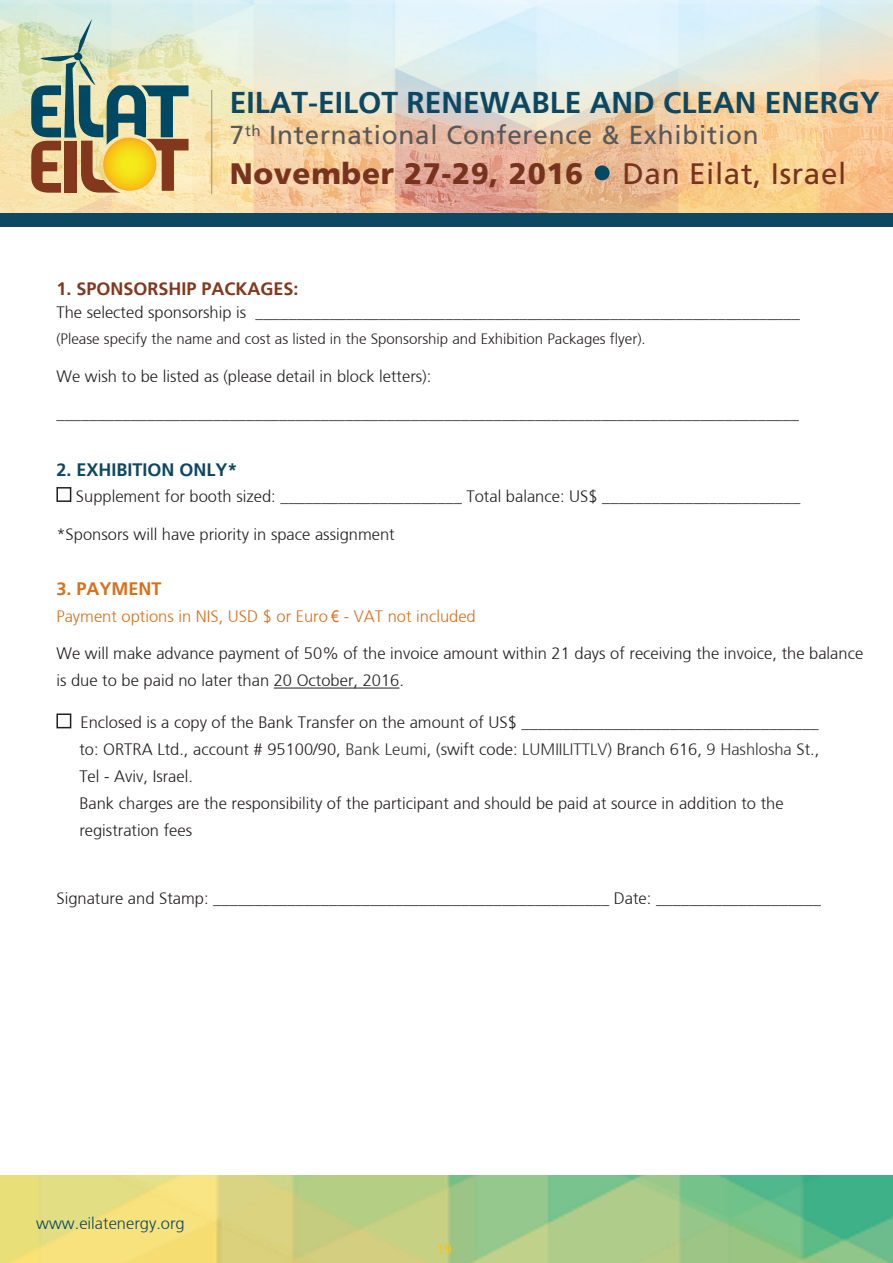
<style>
.page{position:relative;width:893px;height:1263px;background:#fff}
.page>*{position:absolute;margin:0;border:0;box-sizing:border-box;transform-origin:0 0}
.t1{font:700 30px "Frutiger";color:#0c4861}
.t2{font:900 29.7px "Frutiger";letter-spacing:.02em;color:#78331f}
.t3{font:29.7px "Frutiger";letter-spacing:.02em;color:#78331f}
.t4{font:25.95px "Frutiger";letter-spacing:.03em;color:#57585a}
.t5{font:700 18px "Frutiger";color:#83381e}
.t6{font:700 18px "Frutiger";color:#0c4861}
.t7{font:700 18px "Frutiger";color:#d96f1a}
.Body_Text_2{font:300 16.5px/27px "Frutiger";color:#231f20}
.List_Paragraph{font:300 16.5px/27px "Frutiger";color:#231f20}
.Body_Text{font:300 16.5px "Frutiger";color:#231f20}
.t8{font:300 16.5px "Frutiger";color:#d96f1a}
.t9{font:300 16.5px "Frutiger";color:#0c4861}
.Body_Text-2{font:300 15px "Frutiger";color:#231f20}
.t10{font:13.5px "Frutiger";color:#fec40e}
.s1{font-family:"Arial Narrow";font-weight:400}
.s2{color:#333}
</style>
<div class="page">
<img style="left:0;top:1175px;width:893px;height:88px">
<img style="left:0;top:0;width:893px;height:213px">
<hr style="left:211px;top:90px;width:1px;height:104px;background:#939598">
<div style="left:595px;top:165px;width:15px;height:15px;background:#004964;border-radius:50%"></div>
<div style="left:0;top:213px;width:893px;height:13px;background:#0c4861"></div>
<svg style="left:31px;top:18px;width:158px;height:175px;background:#b2b38c"></svg>
<hr style="left:274px;top:688px;width:125px;height:1px;background:#231f20">
<div style="left:56px;top:487px;width:15px;height:15px;border:2px solid #231f20"></div>
<div style="left:56px;top:713px;width:15px;height:15px;border:2px solid #231f20"></div>
<h1 class="t1" style="left:230px;top:85px;width:652px">EILAT-EILOT RENEWABLE AND CLEAN ENERGY</h1>
<h3 class="t4" style="left:230px;top:120px;width:530px">7<sup>th</sup> International Conference &amp; Exhibition</h3>
<h2 class="t2" style="left:230px;top:155px;width:355px">November 27-29, 2016</h2>
<h2 class="t3" style="left:623px;top:156px;width:225px">Dan Eilat, Israel</h2>
<p class="t5" style="left:56px;top:278px;width:244px">1. SPONSORSHIP PACKAGES:</p>
<p class="Body_Text" style="left:56px;top:303px;width:745px">The selected sponsorship is __________________________________________________________________</p>
<p class="Body_Text-2" style="left:56px;top:330px;width:591px">(Please specify the name and cost as listed in the Sponsorship and Exhibition Packages flyer).</p>
<p class="Body_Text" style="left:56px;top:367px;width:376px">We wish to be listed as (please detail in block letters):</p>
<p class="Body_Text" style="left:56px;top:404px;width:744px">__________________________________________________________________________________________</p>
<p class="t6" style="left:56px;top:460px;width:183px">2. EXHIBITION ONLY*</p>
<p class="Body_Text_2" style="left:76px;top:483px;width:726px">Supplement for booth sized: ______________________ Total balance: US$ ________________________</p>
<p class="Body_Text_2" style="left:56px;top:521px;width:340px">*Sponsors will have priority in space assignment</p>
<p class="t7" style="left:56px;top:578px;width:107px">3. PAYMENT</p>
<p class="t8" style="left:56px;top:607px;width:421px">Payment options in NIS, USD $ or Euro <span class="s1">€</span> - VAT not included</p>
<p class="Body_Text_2" style="left:56px;top:640px;width:808px">We will make advance payment of 50% of the invoice amount within 21 days of receiving the invoice, the balance is due to be paid no later than 20 October, 2016.</p>
<p class="List_Paragraph" style="left:81px;top:709px;width:740px">Enclosed is a copy of the Bank Transfer on the amount of US$ ____________________________________</p>
<p class="List_Paragraph" style="left:79px;top:736px;width:741px">to: ORTRA Ltd., account # 95100/90, <span class="s2">Bank Leumi</span>, (swift code: <span class="s2">LUMIILITTLV</span>) Branch 616, <span class="s2">9 Hashlosha</span> St.,</p>
<p class="List_Paragraph" style="left:79px;top:763px;width:706px">Tel - Aviv, Israel.<br>Bank charges are the responsibility of the participant and should be paid at source in addition to the registration fees</p>
<p class="Body_Text_2" style="left:56px;top:885px;width:766px">Signature and Stamp: ________________________________________________ Date: ____________________</p>
<p class="t9" style="left:36px;top:1213px;width:150px">www.eilatenergy.org</p>
<p class="t10" style="left:437px;top:1241px;width:17px">19</p>
</div>
